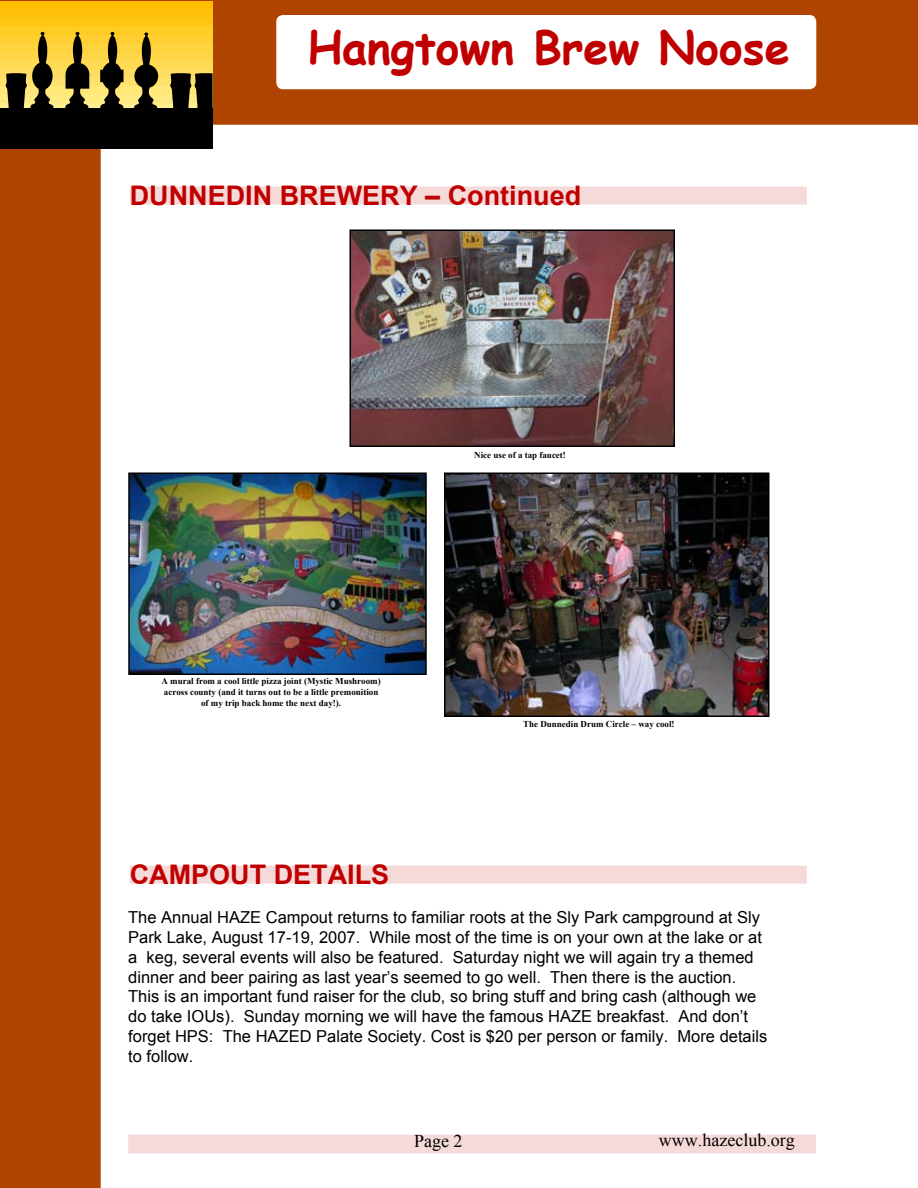
<style>
.page{position:relative;width:918px;height:1188px;background:#fff}
.page>*{position:absolute;margin:0;border:0;box-sizing:border-box;transform-origin:0 0}
.t1{font:700 45px "Comic Sans MS";color:#c00000}
.t2{font:700 27px "Arial";color:#c00000}
.t3{font:18px "Times New Roman";color:#000}
.t4{font:16.5px/19.8px "Arial";color:#000}
.t5{font:700 9px/10.8px "Times New Roman";color:#000;text-align:center}
</style>
<div class="page">
<div style="left:0;top:148px;width:101px;height:1040px;background:#af4400"></div>
<div style="left:0;top:0;width:917px;height:125px;background:#af4400"></div>
<div style="left:276px;top:15px;width:540px;height:74px;background:#fff;border-radius:7px"></div>
<div style="left:129px;top:1135px;width:686px;height:18px;background:#f6d9d9"></div>
<div style="left:0;top:1px;width:213px;height:147px;background:#ffbf00"></div>
<div style="left:0;top:9px;width:213px;height:139px;background:#ffc10c"></div>
<div style="left:0;top:18px;width:213px;height:130px;background:#ffc616"></div>
<div style="left:0;top:26px;width:213px;height:122px;background:#ffcc23"></div>
<div style="left:0;top:35px;width:213px;height:113px;background:#ffce30"></div>
<div style="left:0;top:43px;width:213px;height:105px;background:#ffd33d"></div>
<div style="left:0;top:52px;width:213px;height:96px;background:#ffd647"></div>
<div style="left:0;top:60px;width:213px;height:88px;background:#ffdb54"></div>
<div style="left:0;top:69px;width:213px;height:79px;background:#ffdd60"></div>
<div style="left:0;top:77px;width:213px;height:71px;background:#ffe26b"></div>
<div style="left:0;top:86px;width:213px;height:62px;background:#ffe877"></div>
<div style="left:0;top:94px;width:213px;height:54px;background:#ffea82"></div>
<div style="left:0;top:103px;width:213px;height:45px;background:#ffef8e"></div>
<svg style="left:100px;top:32px;width:24px;height:76px"></svg>
<svg style="left:134px;top:32px;width:24px;height:76px"></svg>
<svg style="left:65px;top:32px;width:24px;height:76px"></svg>
<svg style="left:170px;top:73px;width:43px;height:35px"></svg>
<svg style="left:6px;top:32px;width:47px;height:76px"></svg>
<div style="left:0;top:108px;width:213px;height:40px;background:#000"></div>
<svg style="left:917px;top:0;width:1px;height:125px"></svg>
<svg style="left:130px;top:186px;width:677px;height:61px"></svg>
<div style="left:130px;top:187px;width:677px;height:18px;background:#f6d9d9"></div>
<img style="left:353px;top:233px;width:319px;height:211px">
<div style="left:350px;top:230px;width:325px;height:217px;border:2px solid #000"></div>
<img style="left:447px;top:475px;width:320px;height:239px">
<div style="left:444px;top:472px;width:326px;height:245px;border:2px solid #000"></div>
<img style="left:131px;top:475px;width:293px;height:197px">
<div style="left:128px;top:472px;width:299px;height:203px;border:2px solid #000"></div>
<svg style="left:130px;top:865px;width:677px;height:1px"></svg>
<div style="left:130px;top:866px;width:677px;height:18px;background:#f6d9d9"></div>
<h1 class="t1" style="left:308px;top:15px;width:484px">Hangtown Brew Noose</h1>
<h2 class="t2" style="left:130px;top:177px;width:453px">DUNNEDIN BREWERY – Continued</h2>
<p class="t5" style="left:162px;top:675px;width:221px">A mural from a cool little pizza joint (Mystic Mushroom) across county (and it turns out to be a little premonition of my trip back home the next day!).</p>
<p class="t5" style="left:474px;top:450px;width:93px">Nice use of a tap faucet!</p>
<p class="t5" style="left:523px;top:719px;width:153px">The Dunnedin Drum Circle – way cool!</p>
<h2 class="t2" style="left:130px;top:856px;width:261px">CAMPOUT DETAILS</h2>
<p class="t4" style="left:128px;top:908px;width:641px">The Annual HAZE Campout returns to familiar roots at the Sly Park campground at Sly Park Lake, August 17-19, 2007. While most of the time is on your own at the lake or at a keg, several events will also be featured. Saturday night we will again try a themed dinner and beer pairing as last year’s seemed to go well. Then there is the auction.<br>This is an important fund raiser for the club, so bring stuff and bring cash (although we do take IOUs). Sunday morning we will have the famous HAZE breakfast. And don’t forget HPS: The HAZED Palate Society. Cost is $20 per person or family. More details to follow.</p>
<p class="t3" style="left:414px;top:1129px;width:36px">Page</p>
<p class="t3" style="left:659px;top:1128px;width:137px">www.hazeclub.org</p>
</div>
